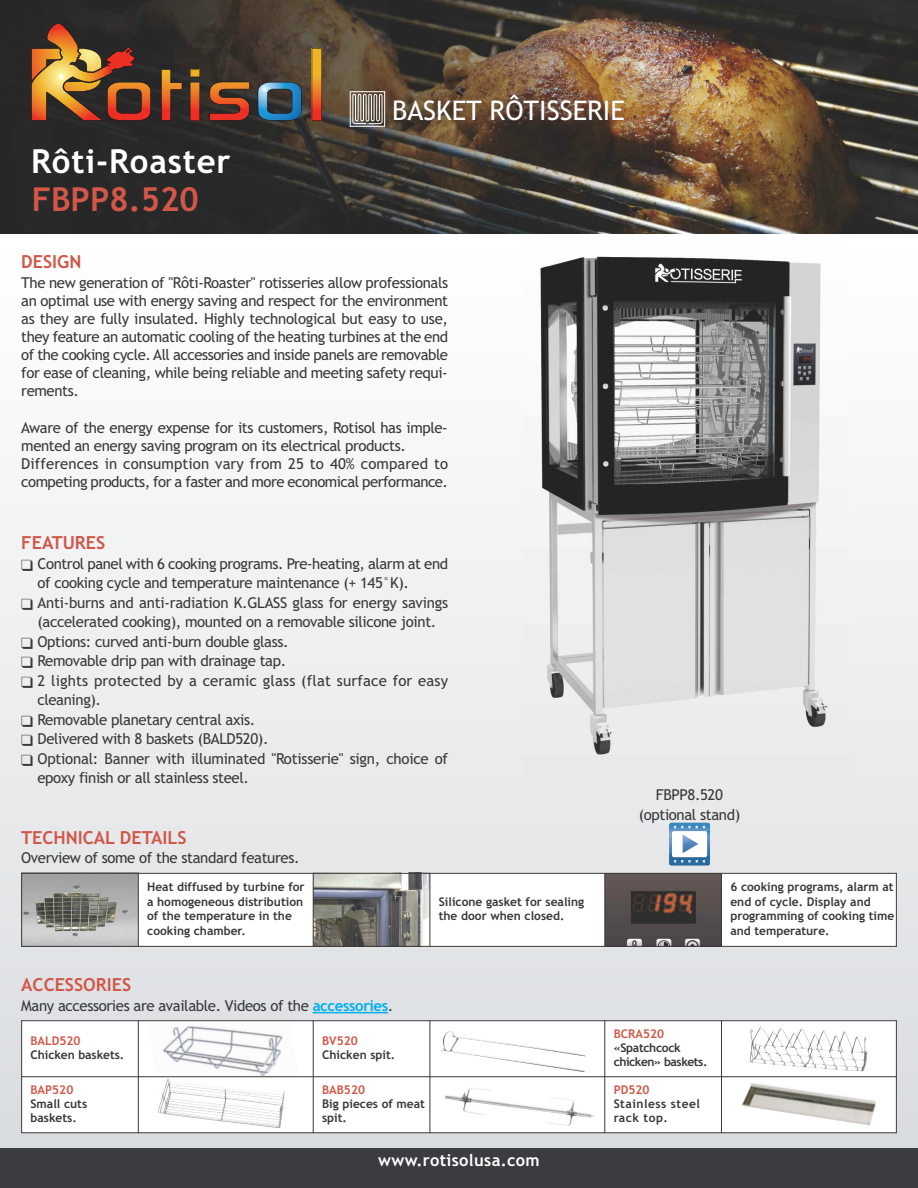
<style>
.page{position:relative;width:918px;height:1188px;background:#fff}
.page>*{position:absolute;margin:0;border:0;box-sizing:border-box;transform-origin:0 0}
.t1{font:700 33px "Trebuchet MS";letter-spacing:.025em;color:#fff}
.t2{font:700 33px "Trebuchet MS";color:#d15749}
.t3{font:27px "Trebuchet MS";color:#fff}
.t4{font:700 18px "Trebuchet MS";color:#d15749}
.t5{font:700 16.5px "Trebuchet MS";letter-spacing:.02em;color:#fff}
.t6{font:15px/18px "Trebuchet MS";letter-spacing:-.025em;color:#39383a}
.t7{font:15px/19.5px "Trebuchet MS";letter-spacing:.01em;color:#39383a}
.t8{font:700 12px/14.4px "Trebuchet MS";color:#39383a}
.t9{font:700 12px "Trebuchet MS";color:#d15749}
.t10{font:700 12px/14.4px "Trebuchet MS";letter-spacing:-.035em;color:#39383a}
.t11{font:700 12px/14.4px "Trebuchet MS";letter-spacing:.04em;color:#39383a}
.s1{font-weight:700;color:#00afed}
</style>
<div class="page">
<div style="left:0;top:234px;width:918px;height:914px;background:linear-gradient(to bottom,#fff,#d9dcdf)"></div>
<div style="left:0;top:1148px;width:918px;height:40px;background:#3a3c3f"></div>
<img style="left:0;top:0;width:918px;height:234px">
<svg style="left:312px;top:48px;width:10px;height:73px"></svg>
<svg style="left:258px;top:82px;width:44px;height:39px"></svg>
<svg style="left:209px;top:82px;width:41px;height:39px"></svg>
<svg style="left:190px;top:70px;width:10px;height:51px"></svg>
<svg style="left:161px;top:69px;width:21px;height:52px"></svg>
<svg style="left:31px;top:23px;width:120px;height:98px"></svg>
<img style="left:524px;top:236px;width:325px;height:539px">
<svg style="left:669px;top:823px;width:41px;height:42px"></svg>
<svg style="left:352px;top:94px;width:31px;height:30px"></svg>
<div style="left:350px;top:91px;width:35px;height:36px;border:1px solid #fff"></div>
<hr style="left:313px;top:1012px;width:75px;height:1px;background:#00afed">
<div style="left:21px;top:1020px;width:117px;height:57px;background:#fff"></div>
<div style="left:138px;top:1020px;width:175px;height:57px;background:#fff"></div>
<img style="left:148px;top:1021px;width:150px;height:55px">
<div style="left:313px;top:1020px;width:117px;height:57px;background:#fff"></div>
<div style="left:430px;top:1020px;width:175px;height:57px;background:#fff"></div>
<img style="left:440px;top:1031px;width:146px;height:41px">
<div style="left:605px;top:1020px;width:116px;height:57px;background:#fff"></div>
<div style="left:721px;top:1020px;width:176px;height:57px;background:#fff"></div>
<img style="left:750px;top:1026px;width:118px;height:45px">
<div style="left:21px;top:1077px;width:117px;height:56px;background:#fff"></div>
<div style="left:138px;top:1077px;width:175px;height:56px;background:#fff"></div>
<img style="left:156px;top:1077px;width:132px;height:51px">
<div style="left:313px;top:1077px;width:117px;height:56px;background:#fff"></div>
<div style="left:430px;top:1077px;width:175px;height:56px;background:#fff"></div>
<img style="left:445px;top:1088px;width:149px;height:38px">
<div style="left:605px;top:1077px;width:116px;height:56px;background:#fff"></div>
<div style="left:721px;top:1077px;width:176px;height:56px;background:#fff"></div>
<img style="left:742px;top:1083px;width:134px;height:43px">
<hr style="left:21px;top:1020px;width:1px;height:113px;background:#39383a">
<hr style="left:138px;top:1020px;width:1px;height:113px;background:#39383a">
<hr style="left:313px;top:1020px;width:1px;height:113px;background:#39383a">
<hr style="left:430px;top:1020px;width:1px;height:113px;background:#39383a">
<hr style="left:604px;top:1020px;width:1px;height:113px;background:#39383a">
<hr style="left:721px;top:1020px;width:1px;height:113px;background:#39383a">
<hr style="left:896px;top:1020px;width:1px;height:113px;background:#39383a">
<hr style="left:21px;top:1020px;width:876px;height:1px;background:#39383a">
<hr style="left:21px;top:1076px;width:876px;height:1px;background:#39383a">
<hr style="left:21px;top:1132px;width:876px;height:1px;background:#39383a">
<img style="left:22px;top:874px;width:116px;height:72px">
<div style="left:138px;top:873px;width:175px;height:74px;background:#fff"></div>
<img style="left:314px;top:874px;width:116px;height:72px">
<div style="left:430px;top:873px;width:175px;height:74px;background:#fff"></div>
<img style="left:605px;top:874px;width:116px;height:72px">
<div style="left:721px;top:873px;width:176px;height:74px;background:#fff"></div>
<hr style="left:21px;top:873px;width:1px;height:74px;background:#39383a">
<hr style="left:138px;top:873px;width:1px;height:74px;background:#39383a">
<hr style="left:313px;top:873px;width:1px;height:74px;background:#39383a">
<hr style="left:430px;top:873px;width:1px;height:74px;background:#39383a">
<hr style="left:604px;top:873px;width:1px;height:74px;background:#39383a">
<hr style="left:721px;top:873px;width:1px;height:74px;background:#39383a">
<hr style="left:896px;top:873px;width:1px;height:74px;background:#39383a">
<hr style="left:21px;top:873px;width:876px;height:1px;background:#39383a">
<hr style="left:21px;top:946px;width:876px;height:1px;background:#39383a">
<h1 class="t1" style="left:31px;top:142px;width:201px">Rôti-Roaster</h1>
<h1 class="t2" style="left:32px;top:180px;width:169px">FBPP8.520</h1>
<h2 class="t3" style="left:392px;top:95px;width:234px">BASKET RÔTISSERIE</h2>
<p class="t4" style="left:21px;top:252px;width:62px">DESIGN</p>
<p class="t6" style="left:21px;top:274px;width:428px;text-align:justify">The new generation of "Rôti-Roaster" rotisseries allow professionals an optimal use with energy saving and respect for the environment as they are fully insulated. Highly technological but easy to use, they feature an automatic cooling of the heating turbines at the end of the cooking cycle. All accessories and inside panels are removable for ease of cleaning, while being reliable and meeting safety requi&shy;rements.</p>
<p class="t6" style="left:21px;top:419px;width:428px">Aware of the energy expense for its customers, Rotisol has imple&shy;mented an energy saving program on its electrical products.<br>Differences in consumption vary from 25 to 40% compared to competing products, for a faster and more economical performance.</p>
<p class="t4" style="left:21px;top:533px;width:86px">FEATURES</p>
<p class="t6" style="left:37px;top:554px;width:412px;line-height:19.5px;text-indent:-16px">❑ Control panel with 6 cooking programs. Pre-heating, alarm at end of cooking cycle and temperature maintenance (+ 145°K).</p>
<p class="t6" style="left:21px;top:593px;width:428px;line-height:19.5px;text-align:center">❑ Anti-burns and anti-radiation K.GLASS glass for energy savings (accelerated cooking), mounted on a removable silicone joint.</p>
<p class="t6" style="left:21px;top:633px;width:269px">❑ Options: curved anti-burn double glass.</p>
<p class="t6" style="left:21px;top:652px;width:267px">❑ Removable drip pan with drainage tap.</p>
<p class="t7" style="left:37px;top:671px;width:412px;text-indent:-16px">❑ 2 lights protected by a ceramic glass (flat surface for easy cleaning).</p>
<p class="t6" style="left:21px;top:711px;width:236px">❑ Removable planetary central axis.</p>
<p class="t6" style="left:21px;top:730px;width:249px">❑ Delivered with 8 baskets (BALD520).</p>
<p class="t6" style="left:37px;top:749px;width:412px;line-height:19.5px;text-indent:-16px">❑ Optional: Banner with illuminated "Rotisserie" sign, choice of epoxy finish or all stainless steel.</p>
<p class="t4" style="left:21px;top:827px;width:167px">TECHNICAL DETAILS</p>
<p class="t6" style="left:21px;top:849px;width:280px">Overview of some of the standard features.</p>
<p class="t8" style="left:147px;top:880px;width:159px">Heat diffused by turbine for a homogeneous distribution of the temperature in the cooking chamber.</p>
<p class="t8" style="left:439px;top:895px;width:147px">Silicone gasket for sealing the door when closed.</p>
<p class="t4" style="left:21px;top:974px;width:112px">ACCESSORIES</p>
<p class="t6" style="left:21px;top:996px;width:374px">Many accessories are available. Videos of the <span class="s1">accessories</span>.</p>
<p class="t9" style="left:31px;top:1034px;width:52px">BALD520</p>
<p class="t8" style="left:31px;top:1048px;width:95px">Chicken baskets.</p>
<p class="t9" style="left:322px;top:1034px;width:37px">BV520</p>
<p class="t8" style="left:322px;top:1048px;width:75px">Chicken spit.</p>
<p class="t9" style="left:31px;top:1082px;width:44px">BAP520</p>
<p class="t8" style="left:31px;top:1097px;width:58px">Small cuts baskets.</p>
<p class="t9" style="left:322px;top:1082px;width:44px">BAB520</p>
<p class="t8" style="left:322px;top:1097px;width:104px">Big pieces of meat spit.</p>
<p class="t5" style="left:378px;top:1151px;width:163px">www.rotisolusa.com</p>
<p class="t6" style="left:639px;top:785px;width:103px;line-height:19.5px;text-align:center">FBPP8.520 (optional stand)</p>
<p class="t8" style="left:730px;top:880px;width:165px">6 cooking programs, alarm at end of cycle. Display and programming of cooking time and temperature.</p>
<p class="t9" style="left:614px;top:1026px;width:52px">BCRA520</p>
<p class="t10" style="left:614px;top:1041px;width:95px">«Spatchcock chicken» baskets.</p>
<p class="t9" style="left:614px;top:1082px;width:37px">PD520</p>
<p class="t11" style="left:614px;top:1097px;width:88px">Stainless steel rack top.</p>
</div>
